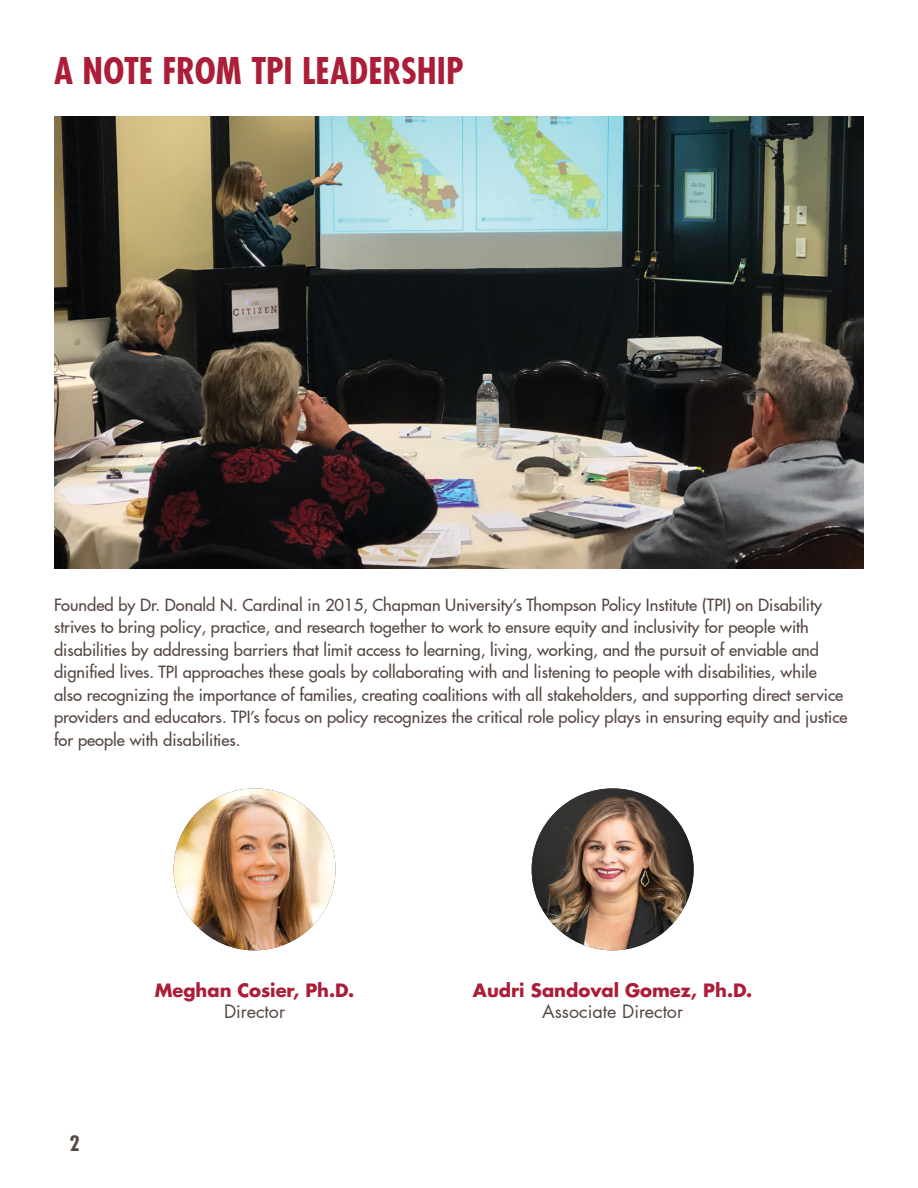
<style>
.page{position:relative;width:918px;height:1188px;background:#fff}
.page>*{position:absolute;margin:0;border:0;box-sizing:border-box;transform-origin:0 0}
.t1{font:700 condensed 36px "Futura LT Pro";color:#ac1d37}
.t2{font:700 condensed 21px "Futura LT Pro";color:#554742}
.t3{font:700 18px "Futura LT Pro";color:#ac1d37}
.t4{font:18px "Futura LT Pro";color:#554742}
.t5{font:500 16.5px/22.5px "Futura LT Pro";color:#554742}
</style>
<div class="page">
<img style="left:532px;top:788px;width:162px;height:162px;border-radius:81px">
<img style="left:174px;top:788px;width:162px;height:162px;border-radius:81px">
<img style="left:54px;top:117px;width:810px;height:452px">
<p class="t1" style="left:54px;top:46px;width:411px">A NOTE FROM TPI LEADERSHIP</p>
<p class="t5" style="left:54px;top:593px;width:795px">Founded by Dr. Donald N. Cardinal in 2015, Chapman University’s Thompson Policy Institute (TPI) on Disability strives to bring policy, practice, and research together to work to ensure equity and inclusivity for people with disabilities by addressing barriers that limit access to learning, living, working, and the pursuit of enviable and dignified lives. TPI approaches these goals by collaborating with and listening to people with disabilities, while also recognizing the importance of families, creating coalitions with all stakeholders, and supporting direct service providers and educators. TPI’s focus on policy recognizes the critical role policy plays in ensuring equity and justice for people with disabilities.</p>
<p class="t2" style="left:70px;top:1129px;width:12px">2</p>
<p class="t3" style="left:155px;top:976px;width:201px">Meghan Cosier, Ph.D.</p>
<p class="t4" style="left:224px;top:999px;width:63px">Director</p>
<p class="t3" style="left:473px;top:976px;width:281px">Audri Sandoval Gomez, Ph.D.</p>
<p class="t4" style="left:542px;top:999px;width:142px">Associate Director</p>
</div>
